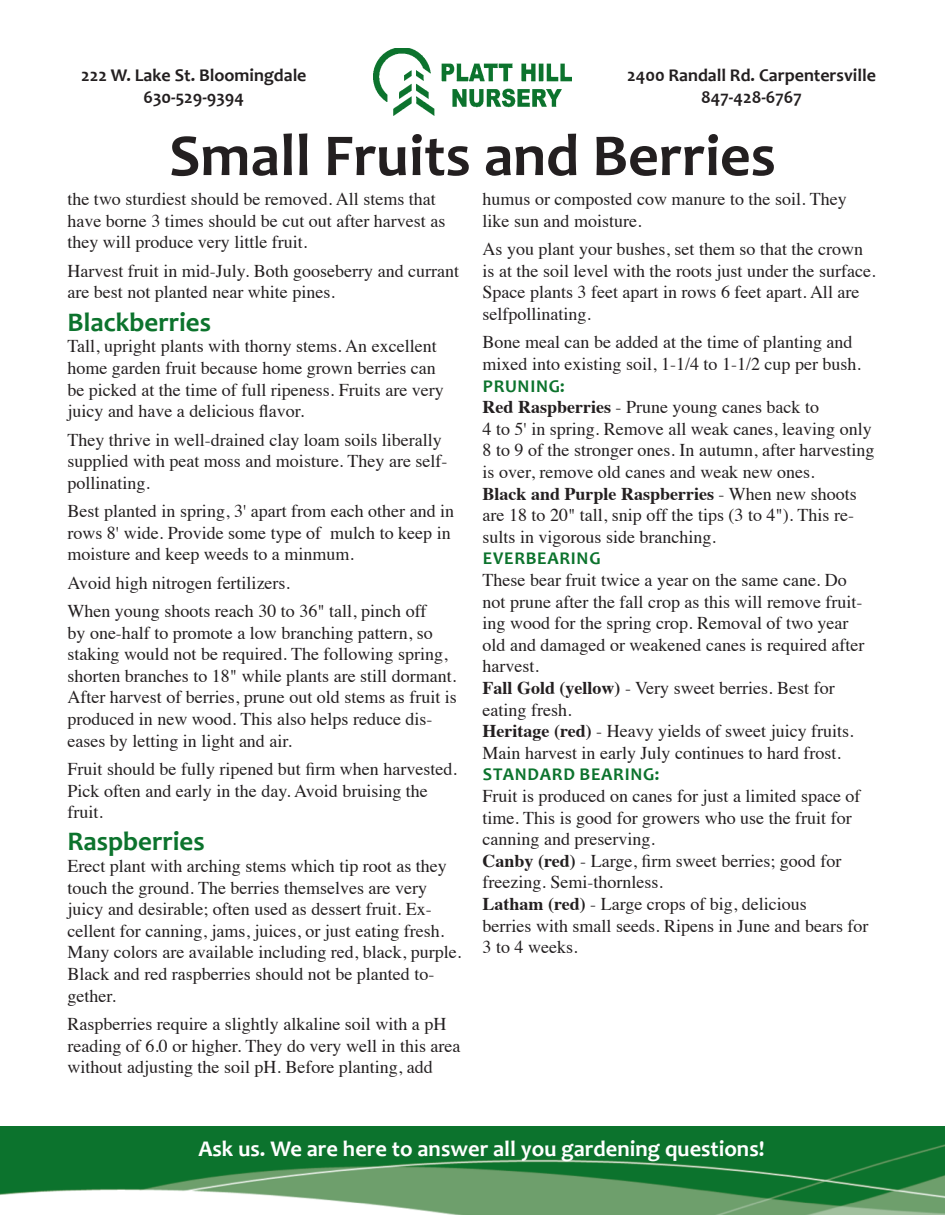
<style>
.page{position:relative;width:945px;height:1215px;background:#fff}
.page>*{position:absolute;margin:0;border:0;box-sizing:border-box;transform-origin:0 0}
.t1{font:700 60px "Candara";color:#231f20}
.t2{font:700 27px "Candara";color:#0c732d}
.t3{font:700 22.5px "Candara";color:#fff}
.t4{font:18px/21.6px "Times";color:#231f20}
.t5{font:700 18px/21.6px "Candara";color:#231f20;text-align:center}
.t6{font:700 18px "Candara";letter-spacing:.04em;color:#0c732d}
.s1{font-weight:700}
</style>
<div class="page">
<img style="left:373px;top:48px;width:199px;height:67px">
<img style="left:0;top:1126px;width:945px;height:1px">
<img style="left:0;top:1127px;width:945px;height:88px">
<p class="t5" style="left:81px;top:64px;width:227px">222 W. Lake St. Bloomingdale<br>630-529-9394</p>
<p class="t5" style="left:627px;top:64px;width:250px">2400 Randall Rd. Carpentersville<br>847-428-6767</p>
<h1 class="t1" style="left:169px;top:118px;width:608px">Small Fruits and Berries</h1>
<p class="t4" style="left:68px;top:187px;width:379px">the two sturdiest should be removed. All stems that have borne 3 times should be cut out after harvest as they will produce very little fruit.</p>
<p class="t4" style="left:68px;top:258px;width:393px">Harvest fruit in mid-July. Both gooseberry and currant are best not planted near white pines.</p>
<h2 class="t2" style="left:68px;top:305px;width:145px">Blackberries</h2>
<p class="t4" style="left:68px;top:334px;width:378px">Tall, upright plants with thorny stems. An excellent home garden fruit because home grown berries can be picked at the time of full ripeness. Fruits are very juicy and have a delicious flavor.</p>
<p class="t4" style="left:68px;top:427px;width:382px">They thrive in well-drained clay loam soils liberally supplied with peat moss and moisture. They are self&shy;pollinating.</p>
<p class="t4" style="left:68px;top:499px;width:388px">Best planted in spring, 3' apart from each other and in rows 8' wide. Provide some type of mulch to keep in moisture and keep weeds to a minmum.</p>
<p class="t4" style="left:68px;top:567px;width:360px;line-height:28.3px">Avoid high nitrogen fertilizers.<br>When young shoots reach 30 to 36" tall, pinch off</p>
<p class="t4" style="left:68px;top:620px;width:391px">by one-half to promote a low branching pattern, so staking would not be required. The following spring, shorten branches to 18" while plants are still dormant.<br>After harvest of berries, prune out old stems as fruit is produced in new wood. This also helps reduce dis&shy;eases by letting in light and air.</p>
<p class="t4" style="left:68px;top:757px;width:391px">Fruit should be fully ripened but firm when harvested.<br>Pick often and early in the day. Avoid bruising the fruit.</p>
<h2 class="t2" style="left:68px;top:825px;width:139px">Raspberries</h2>
<p class="t4" style="left:68px;top:854px;width:395px">Erect plant with arching stems which tip root as they touch the ground. The berries themselves are very juicy and desirable; often used as dessert fruit. Ex&shy;cellent for canning, jams, juices, or just eating fresh.<br>Many colors are available including red, black, purple.<br>Black and red raspberries should not be planted to&shy;gether.</p>
<p class="t4" style="left:68px;top:1012px;width:395px">Raspberries require a slightly alkaline soil with a pH reading of 6.0 or higher. They do very well in this area without adjusting the soil pH. Before planting, add</p>
<p class="t4" style="left:483px;top:187px;width:366px">humus or composted cow manure to the soil. They like sun and moisture.</p>
<p class="t4" style="left:483px;top:237px;width:394px">As you plant your bushes, set them so that the crown is at the soil level with the roots just under the surface.<br>Space plants 3 feet apart in rows 6 feet apart. All are selfpollinating.</p>
<p class="t4" style="left:483px;top:330px;width:380px">Bone meal can be added at the time of planting and mixed into existing soil, 1-1/4 to 1-1/2 cup per bush.</p>
<p class="t6" style="left:483px;top:374px;width:83px">PRUNING:</p>
<p class="t4" style="left:483px;top:395px;width:393px"><span class="s1">Red Raspberries</span> - Prune young canes back to<br>4 to 5' in spring. Remove all weak canes, leaving only 8 to 9 of the stronger ones. In autumn, after harvesting is over, remove old canes and weak new ones.<br><span class="s1">Black and Purple Raspberries</span> - When new shoots are 18 to 20" tall, snip off the tips (3 to 4"). This re&shy;sults in vigorous side branching.</p>
<p class="t6" style="left:483px;top:547px;width:119px">EVERBEARING</p>
<p class="t4" style="left:483px;top:568px;width:383px">These bear fruit twice a year on the same cane. Do not prune after the fall crop as this will remove fruit&shy;ing wood for the spring crop. Removal of two year old and damaged or weakened canes is required after harvest.<br><span class="s1">Fall Gold (yellow)</span> - Very sweet berries. Best for eating fresh.<br><span class="s1">Heritage (red)</span> - Heavy yields of sweet juicy fruits.<br>Main harvest in early July continues to hard frost.</p>
<p class="t6" style="left:483px;top:763px;width:178px">STANDARD BEARING:</p>
<p class="t4" style="left:483px;top:784px;width:387px">Fruit is produced on canes for just a limited space of time. This is good for growers who use the fruit for canning and preserving.<br><span class="s1">Canby (red)</span> - Large, firm sweet berries; good for freezing. Semi-thornless.<br><span class="s1">Latham (red)</span> - Large crops of big, delicious<br>berries with small seeds. Ripens in June and bears for 3 to 4 weeks.</p>
<p class="t3" style="left:198px;top:1135px;width:568px">Ask us. We are here to answer all you gardening questions!</p>
</div>
